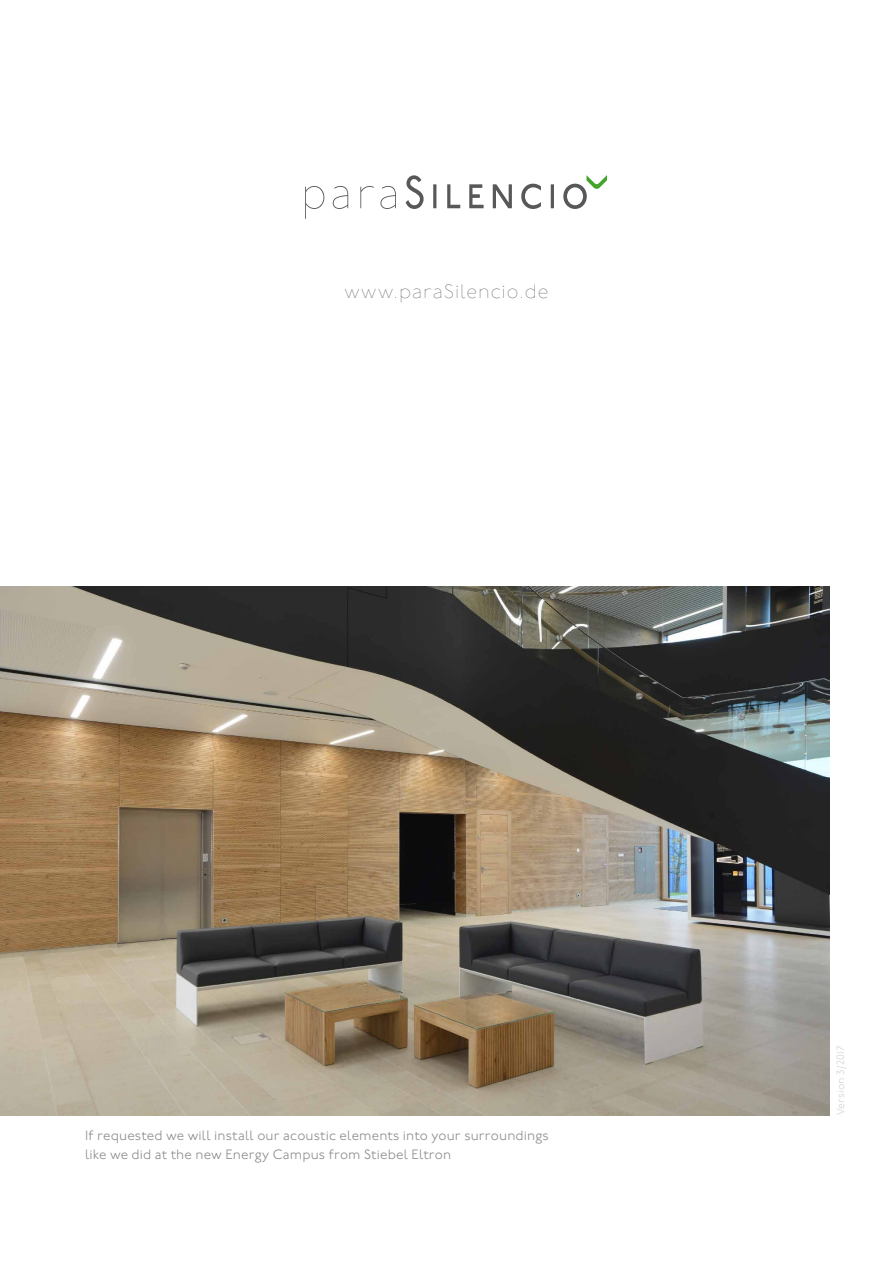
<style>
.page{position:relative;width:893px;height:1263px;background:#fff}
.page>*{position:absolute;margin:0;border:0;box-sizing:border-box;transform-origin:0 0}
.t1{font:100 19.5px "P22 Underground";letter-spacing:.04em;color:#58585a}
.t2{font:300 13.5px/18.9px "P22 Underground Pro";letter-spacing:.01em;color:#87888a}
.t3{font:300 10.5px "P22 Underground Pro";letter-spacing:.015em;color:#d1d2d4}
</style>
<div class="page">
<svg style="left:305px;top:186px;width:19px;height:33px"></svg>
<svg style="left:333px;top:186px;width:15px;height:23px"></svg>
<svg style="left:360px;top:186px;width:14px;height:22px"></svg>
<svg style="left:380px;top:186px;width:16px;height:23px"></svg>
<svg style="left:406px;top:175px;width:18px;height:34px"></svg>
<svg style="left:433px;top:184px;width:3px;height:24px"></svg>
<svg style="left:447px;top:184px;width:13px;height:24px"></svg>
<svg style="left:469px;top:184px;width:15px;height:24px"></svg>
<svg style="left:493px;top:184px;width:19px;height:24px"></svg>
<svg style="left:521px;top:184px;width:20px;height:25px"></svg>
<svg style="left:551px;top:184px;width:3px;height:24px"></svg>
<svg style="left:563px;top:175px;width:44px;height:34px"></svg>
<img style="left:0;top:587px;width:829px;height:528px">
<h1 class="t1" style="left:344px;top:280px;width:205px">www.paraSilencio.de</h1>
<p class="t2" style="left:85px;top:1126px;width:465px">If requested we will install our acoustic elements into your surroundings like we did at the new Energy Campus from Stiebel Eltron</p>
<p class="t3" style="left:833px;top:1115px;width:71px;rotate:-90deg">Version 3/2017</p>
</div>
